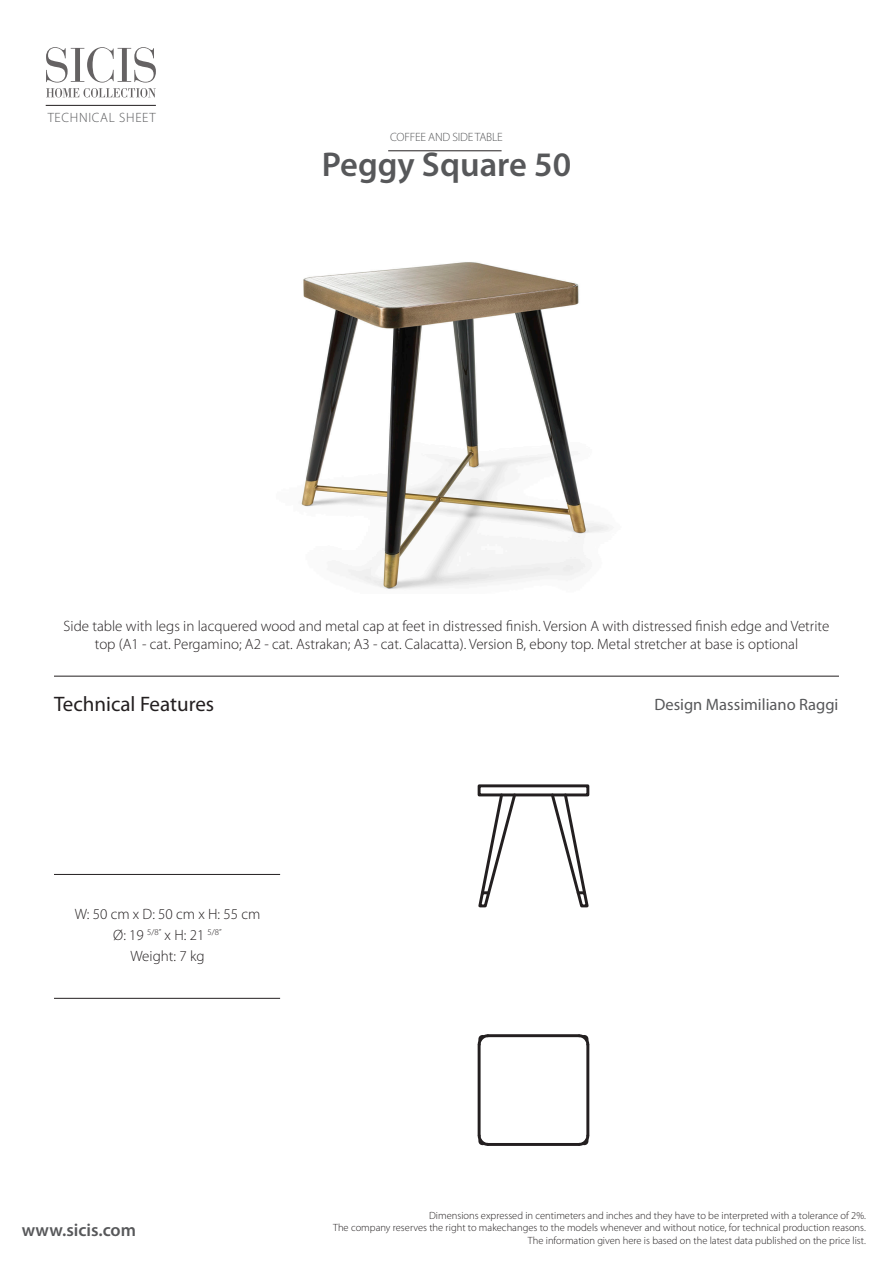
<style>
.page{position:relative;width:893px;height:1263px;background:#fff}
.page>*{position:absolute;margin:0;border:0;box-sizing:border-box;transform-origin:0 0}
.t1{font:600 34.5px "Myriad Pro";color:#57585a}
.t2{font:21px "Myriad Pro";color:#231f20}
.t3{font:600 18px "Myriad Pro";color:#57585a}
.t4{font:16.5px "Myriad Pro";color:#57585a}
.t5{font:300 15px/18px "Myriad Pro";color:#231f20;text-align:center}
.t6{font:300 13.5px "Myriad Pro";letter-spacing:.05em;color:#57585a}
.t7{font:300 12px "Myriad Pro";letter-spacing:-.02em;color:#57585a}
.t8{font:300 10.5px/12.6px "Myriad Pro";color:#231f20;text-align:right}
</style>
<div class="page">
<hr style="left:54px;top:676px;width:785px;height:1px;background:#231f20">
<svg style="left:46px;top:47px;width:110px;height:50px"></svg>
<hr style="left:46px;top:105px;width:110px;height:1px;background:#231f20">
<hr style="left:388px;top:151px;width:114px;height:1px;background:#231f20">
<hr style="left:54px;top:874px;width:226px;height:1px;background:#231f20">
<hr style="left:54px;top:998px;width:226px;height:1px;background:#231f20">
<img style="left:301px;top:262px;width:308px;height:327px">
<div style="left:478px;top:784px;width:111px;height:12px;border:3px solid #231f20"></div>
<svg style="left:477px;top:791px;width:113px;height:355px"></svg>
<p class="t6" style="left:48px;top:109px;width:110px">TECHNICAL SHEET</p>
<p class="t7" style="left:390px;top:130px;width:114px">COFFEE AND SIDE TABLE</p>
<p class="t1" style="left:322px;top:145px;width:251px">Peggy Square 50</p>
<p class="t5" style="left:64px;top:616px;width:767px">Side table with legs in lacquered wood and metal cap at feet in distressed finish. Version A with distressed finish edge and Vetrite top (A1 - cat. Pergamino; A2 - cat. Astrakan; A3 - cat. Calacatta). Version B, ebony top. Metal stretcher at base is optional</p>
<h2 class="t2" style="left:54px;top:692px;width:162px">Technical Features</h2>
<p class="t5" style="left:75px;top:905px;width:187px">W: 50 cm x D: 50 cm x H: 55 cm</p>
<p class="t5" style="left:113px;top:926px;width:110px">Ø: 19 <sup>5/8”</sup> x H: 21 <sup>5/8”</sup></p>
<p class="t5" style="left:130px;top:947px;width:76px">Weight: 7 kg</p>
<h3 class="t4" style="left:654px;top:696px;width:186px">Design Massimiliano Raggi</h3>
<h3 class="t3" style="left:22px;top:1220px;width:116px">www.sicis.com</h3>
<p class="t8" style="left:333px;top:1208px;width:534px">Dimensions expressed in centimeters and inches and they have to be interpreted with a tolerance of 2%.<br>The company reserves the right to makechanges to the models whenever and without notice, for technical production reasons.<br>The information given here is based on the latest data published on the price list.</p>
</div>
